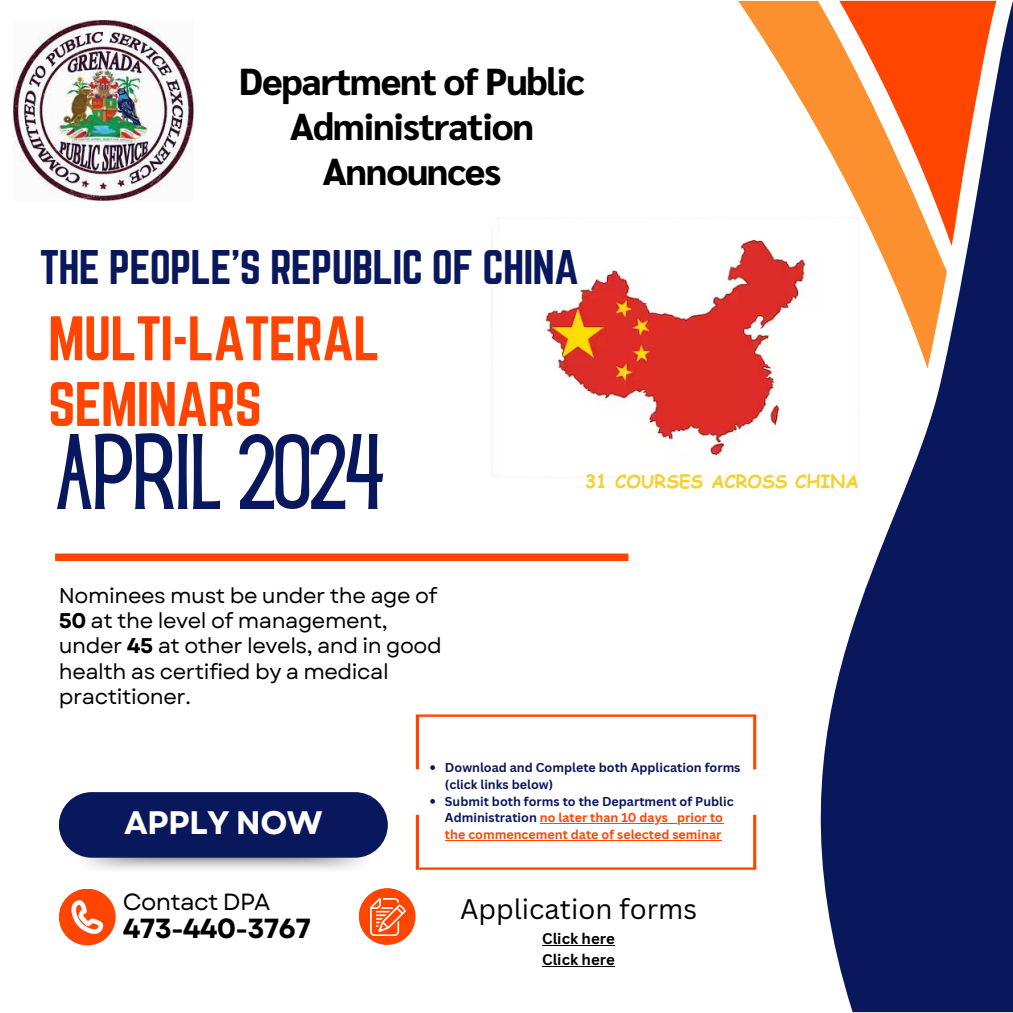
<style>
.page{position:relative;width:1013px;height:1013px;background:#fff}
.page>*{position:absolute;margin:0;border:0;box-sizing:border-box;transform-origin:0 0}
.t1{font:93.75px "Hey Gotcha";letter-spacing:-.02em;color:#09175d}
.t2{font:55px/65.6px "Norwester";letter-spacing:-.02em;color:#ff4500}
.t3{font:42.5px "Norwester";letter-spacing:-.02em;color:#09175d}
.t4{font:800 37.5px/45px "Sarabun";letter-spacing:-.03em;color:#000;text-align:center}
.t5{font:700 32.5px "Garet";letter-spacing:-.02em;color:#fff}
.t6{font:700 27.62px "Garet";letter-spacing:-.03em;color:#000}
.t7{font:27.5px "Canva Sans";color:#000}
.t8{font:23.38px "Garet";letter-spacing:-.03em;color:#000}
.t9{font:21.25px/25.2px "Garet";letter-spacing:-.02em;color:#000}
.t10{font:700 18.25px "Comic Sans MS";color:#f6d02f}
.t11{font:700 15px "Canva Sans";color:#000}
.t12{font:700 12.5px/16.9px "Canva Sans";color:#09175d}
.t13{font:700 12.5px/16.9px "Canva Sans";color:#ff4500;text-align:right}
.s1{font-weight:700}
.s2{color:#ff4500}
</style>
<div class="page">
<div style="left:55px;top:553px;width:573px;height:8px;background:#ff4500"></div>
<img style="left:72px;top:853px;width:302px;height:19px;border-radius:10px">
<div style="left:59px;top:792px;width:329px;height:65px;background:#09175d;border-radius:33px"></div>
<svg style="left:756px;top:1px;width:256px;height:1011px;fill:#09175d"></svg>
<svg style="left:738px;top:1px;width:208px;height:367px;fill:#fd902e"></svg>
<svg style="left:839px;top:1px;width:157px;height:245px"></svg>
<img style="left:416px;top:73px;width:519px;height:549px">
<img style="left:13px;top:20px;width:180px;height:180px">
<svg style="left:416px;top:714px;width:340px;height:56px"></svg>
<svg style="left:430px;top:799px;width:5px;height:4px"></svg>
<svg style="left:416px;top:814px;width:340px;height:55px"></svg>
<hr style="left:677px;top:823px;width:46px;height:1px;background:#ff4500">
<hr style="left:445px;top:840px;width:276px;height:1px;background:#ff4500">
<div style="left:59px;top:888px;width:57px;height:57px;background:#ff4500;border-radius:50%"></div>
<div style="left:359px;top:888px;width:56px;height:56px;background:#ff4500;border-radius:50%"></div>
<svg style="left:71px;top:900px;width:32px;height:33px"></svg>
<img style="left:370px;top:898px;width:35px;height:37px">
<hr style="left:542px;top:945px;width:73px;height:1px;background:#000">
<hr style="left:542px;top:966px;width:73px;height:1px;background:#000">
<p class="t4" style="left:239px;top:57px;width:347px">Department of Public<br>Administration<br>Announces</p>
<p class="t3" style="left:40px;top:241px;width:541px">THE PEOPLE’S REPUBLIC OF CHINA</p>
<p class="t2" style="left:48px;top:305px;width:333px">MULTI-LATERAL<br>SEMINARS</p>
<p class="t1" style="left:55px;top:434px;width:331px">APRIL 2024</p>
<p class="t9" style="left:59px;top:582px;width:384px">Nominees must be under the age of<br><span class="s1">50</span> at the level of management, under <span class="s1">45</span> at other levels, and in good health as certified by a medical practitioner.</p>
<p class="t10" style="left:585px;top:468px;width:275px">31 COURSES ACROSS CHINA</p>
<h1 class="t5" style="left:124px;top:799px;width:200px">APPLY NOW</h1>
<p class="t8" style="left:123px;top:885px;width:149px">Contact DPA</p>
<h6 class="t6" style="left:123px;top:908px;width:190px">473-440-3767</h6>
<p class="t12" style="left:445px;top:758px;width:297px">Download and Complete both Application forms (click links below)</p>
<p class="t12" style="left:445px;top:792px;width:290px">Submit both forms to the Department of Public<br>Administration <span class="s2">no later than 10 days</span></p>
<p class="t13" style="left:445px;top:809px;width:280px">prior to<br>the commencement date of selected seminar</p>
<p class="t7" style="left:460px;top:889px;width:239px">Application forms</p>
<p class="t11" style="left:542px;top:928px;width:74px">Click here</p>
<p class="t11" style="left:542px;top:949px;width:74px">Click here</p>
</div>
